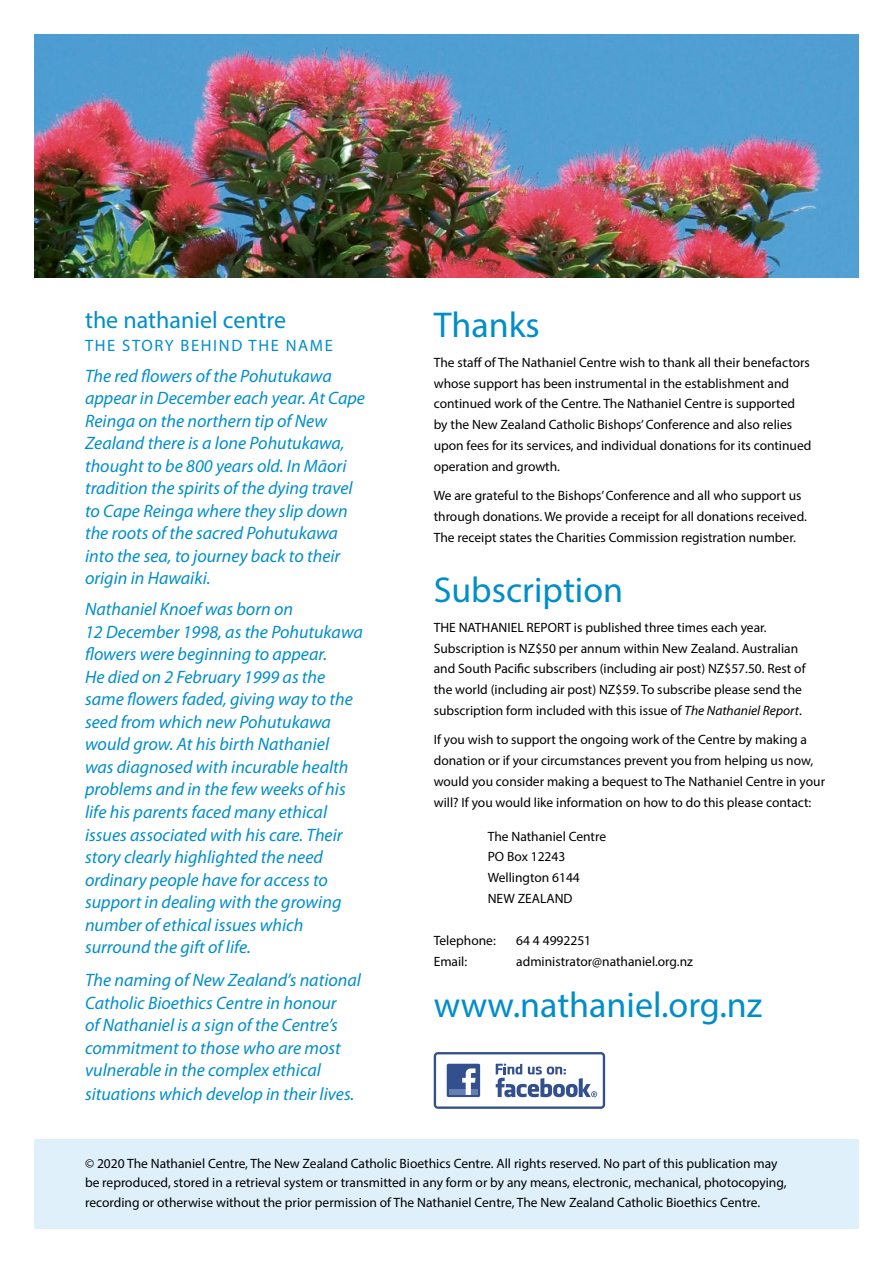
<style>
.page{position:relative;width:893px;height:1263px;background:#fff}
.page>*{position:absolute;margin:0;border:0;box-sizing:border-box;transform-origin:0 0}
.t1{font:36px "Myriad Pro";color:#008eca}
.t2{font:24px "Myriad Pro";color:#008eca}
.t3{font:italic 18px/22.5px "Myriad Pro";color:#008eca}
.t4{font:16.5px "Myriad Pro";letter-spacing:.1em;color:#008eca}
.t5{font:13.5px/20.9px "Myriad Pro";color:#000}
.s1{font-style:italic}
</style>
<div class="page">
<img style="left:34px;top:34px;width:825px;height:244px">
<div style="left:34px;top:1140px;width:825px;height:89px;background:#e0f0fa"></div>
<svg style="left:434px;top:1052px;width:171px;height:57px"></svg>
<h2 class="t2" style="left:85px;top:306px;width:203px">the nathaniel centre</h2>
<p class="t4" style="left:85px;top:335px;width:249px">THE STORY BEHIND THE NAME</p>
<p class="t3" style="left:85px;top:365px;width:282px">The red flowers of the Pohutukawa appear in December each year. At Cape Reinga on the northern tip of New Zealand there is a lone Pohutukawa, thought to be 800 years old. In M¯aori tradition the spirits of the dying travel to Cape Reinga where they slip down the roots of the sacred Pohutukawa into the sea, to journey back to their origin in Hawaiki.</p>
<p class="t3" style="left:85px;top:599px;width:279px">Nathaniel Knoef was born on<br>12 December 1998, as the Pohutukawa flowers were beginning to appear.<br>He died on 2 February 1999 as the same flowers faded, giving way to the seed from which new Pohutukawa would grow. At his birth Nathaniel<br>was diagnosed with incurable health problems and in the few weeks of his life his parents faced many ethical issues associated with his care. Their story clearly highlighted the need ordinary people have for access to support in dealing with the growing number of ethical issues which surround the gift of life.</p>
<h3 class="t3" style="left:85px;top:969px;width:277px">The naming of New Zealand’s national Catholic Bioethics Centre in honour<br>of Nathaniel is a sign of the Centre’s commitment to those who are most vulnerable in the complex ethical situations which develop in their lives.</h3>
<h1 class="t1" style="left:434px;top:303px;width:108px">Thanks</h1>
<p class="t5" style="left:434px;top:352px;width:379px">The staff of The Nathaniel Centre wish to thank all their benefactors whose support has been instrumental in the establishment and continued work of the Centre. The Nathaniel Centre is supported by the New Zealand Catholic Bishops’ Conference and also relies upon fees for its services, and individual donations for its continued operation and growth.</p>
<p class="t5" style="left:434px;top:485px;width:375px">We are grateful to the Bishops’ Conference and all who support us through donations. We provide a receipt for all donations received.<br>The receipt states the Charities Commission registration number.</p>
<h1 class="t1" style="left:434px;top:568px;width:191px">Subscription</h1>
<p class="t5" style="left:434px;top:616px;width:373px">THE NATHANIEL REPORT is published three times each year.<br>Subscription is NZ$50 per annum within New Zealand. Australian and South Pacific subscribers (including air post) NZ$57.50. Rest of the world (including air post) NZ$59. To subscribe please send the subscription form included with this issue of <span class="s1">The Nathaniel Report</span>.</p>
<p class="t5" style="left:434px;top:729px;width:393px">If you wish to support the ongoing work of the Centre by making a donation or if your circumstances prevent you from helping us now, would you consider making a bequest to The Nathaniel Centre in your will? If you would like information on how to do this please contact:</p>
<p class="t5" style="left:488px;top:825px;width:120px">The Nathaniel Centre<br>PO Box 12243<br>Wellington 6144<br>NEW ZEALAND</p>
<p class="t5" style="left:434px;top:930px;width:64px">Telephone:</p>
<p class="t5" style="left:516px;top:930px;width:76px">64 4 4992251</p>
<p class="t5" style="left:434px;top:950px;width:35px">Email:</p>
<p class="t5" style="left:516px;top:950px;width:178px">administrator@nathaniel.org.nz</p>
<h1 class="t1" style="left:434px;top:983px;width:330px">www.nathaniel.org.nz</h1>
<p class="t5" style="left:85px;top:1153px;width:703px;line-height:19.5px">© 2020 The Nathaniel Centre, The New Zealand Catholic Bioethics Centre. All rights reserved. No part of this publication may be reproduced, stored in a retrieval system or transmitted in any form or by any means, electronic, mechanical, photocopying, recording or otherwise without the prior permission of The Nathaniel Centre, The New Zealand Catholic Bioethics Centre.</p>
</div>
